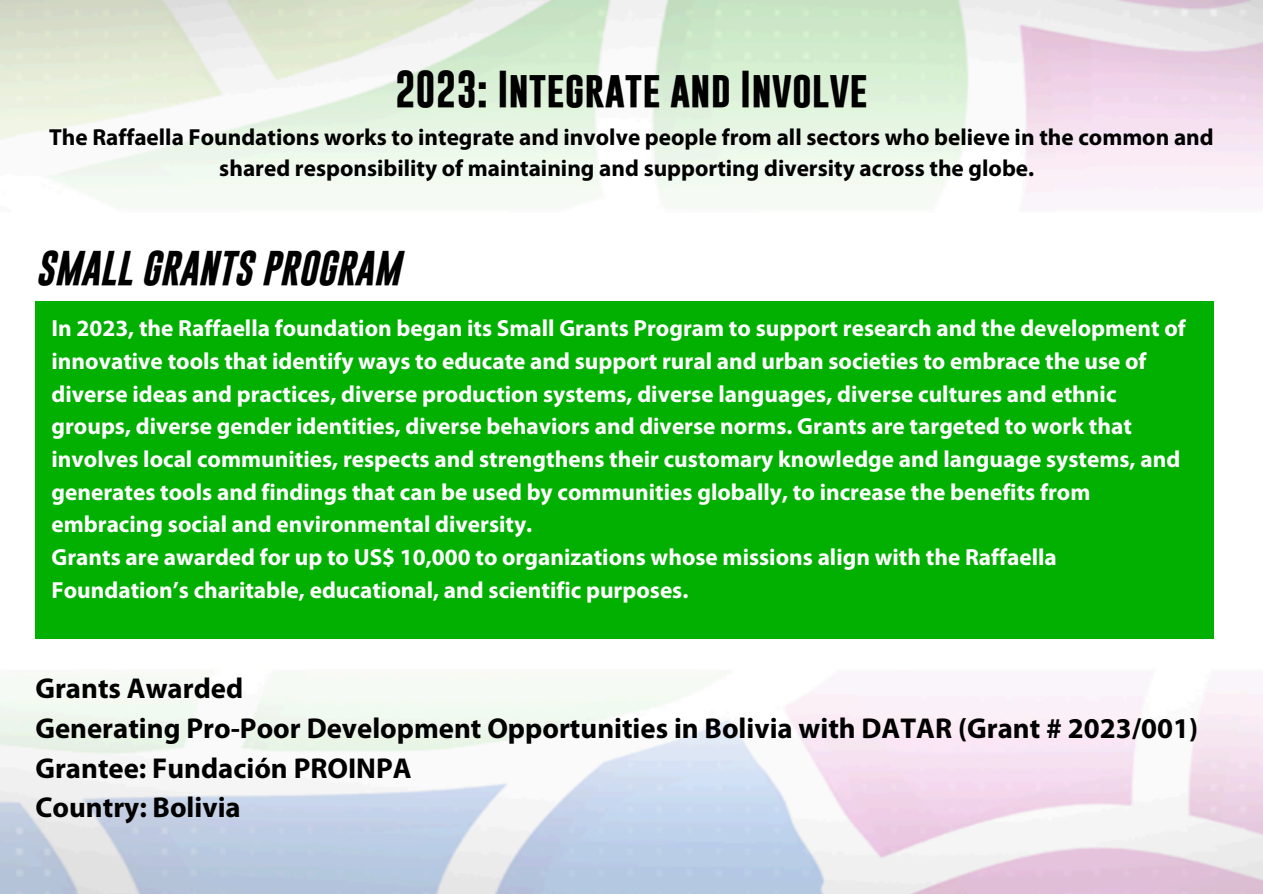
<style>
.page{position:relative;width:1263px;height:894px;background:#fff}
.page>*{position:absolute;margin:0;border:0;box-sizing:border-box;transform-origin:0 0}
.t1{font:700 37.5px "Gobold";color:#000}
.t2{font:italic 700 35.25px "Gobold";color:#000}
.t3{font:700 28.8px/39.6px "Myriad Pro";color:#000}
.t4{font:700 23.25px/32.7px "Myriad Pro";color:#fff}
.t5{font:700 23.25px/31.5px "Myriad Pro";color:#000;text-align:center}
</style>
<div class="page">
<img style="left:0;top:0;width:1263px;height:893px">
<div style="left:35px;top:301px;width:1179px;height:338px;background:#01b000"></div>
<p class="t1" style="left:395px;top:64px;width:474px">2023: Integrate and Involve</p>
<p class="t5" style="left:49px;top:123px;width:1166px">The Raffaella Foundations works to integrate and involve people from all sectors who believe in the common and shared responsibility of maintaining and supporting diversity across the globe.</p>
<h2 class="t2" style="left:35px;top:245px;width:366px">SMALL GRANTS PROGRAM</h2>
<p class="t4" style="left:51px;top:314px;width:1136px">In 2023, the Raffaella foundation began its Small Grants Program to support research and the development of innovative tools that identify ways to educate and support rural and urban societies to embrace the use of diverse ideas and practices, diverse production systems, diverse languages, diverse cultures and ethnic groups, diverse gender identities, diverse behaviors and diverse norms. Grants are targeted to work that involves local communities, respects and strengthens their customary knowledge and language systems, and generates tools and findings that can be used by communities globally, to increase the benefits from embracing social and environmental diversity.</p>
<h1 class="t4" style="left:51px;top:542px;width:1007px">Grants are awarded for up to US$ 10,000 to organizations whose missions align with the Raffaella<br>Foundation’s charitable, educational, and scientific purposes.</h1>
<p class="t3" style="left:35px;top:671px;width:1164px">Grants Awarded<br>Generating Pro-Poor Development Opportunities in Bolivia with DATAR (Grant # 2023/001)<br>Grantee: Fundación PROINPA<br>Country: Bolivia</p>
</div>
